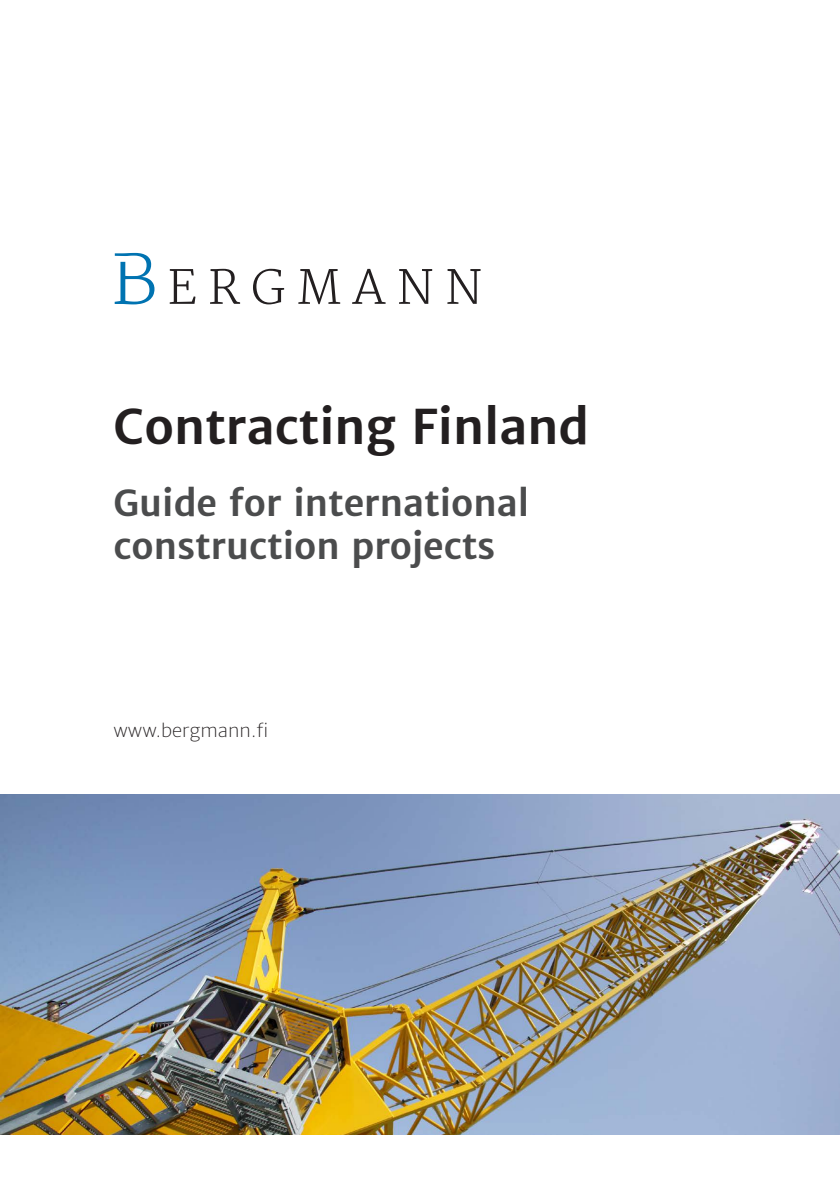
<style>
.page{position:relative;width:840px;height:1191px;background:#fff}
.page>*{position:absolute;margin:0;border:0;box-sizing:border-box;transform-origin:0 0}
.Bgm_Booklet_Main_Tit{font:700 48px "Merriweather Sans ST Semi";color:#231f20}
.Bgm_Booklet_Subtitle{font:700 36px/43.2px "Merriweather Sans ST Semi";color:#4b4c4d}
.Bgm_Booklet_Cover_We{font:18px "Merriweather Sans ST Thin";color:#231f20}
</style>
<div class="page">
<img style="left:0;top:794px;width:839px;height:340px">
<svg style="left:115px;top:253px;width:39px;height:51px"></svg>
<svg style="left:298px;top:269px;width:42px;height:35px"></svg>
<svg style="left:253px;top:269px;width:31px;height:35px"></svg>
<svg style="left:447px;top:269px;width:33px;height:35px"></svg>
<svg style="left:399px;top:269px;width:33px;height:35px"></svg>
<svg style="left:352px;top:269px;width:33px;height:35px"></svg>
<svg style="left:210px;top:269px;width:30px;height:35px"></svg>
<svg style="left:170px;top:269px;width:25px;height:35px"></svg>
<p class="Bgm_Booklet_Main_Tit" style="left:113px;top:397px;width:477px">Contracting Finland</p>
<p class="Bgm_Booklet_Subtitle" style="left:113px;top:481px;width:417px">Guide for international construction projects</p>
<p class="Bgm_Booklet_Cover_We" style="left:113px;top:720px;width:156px">www.bergmann.fi</p>
</div>
